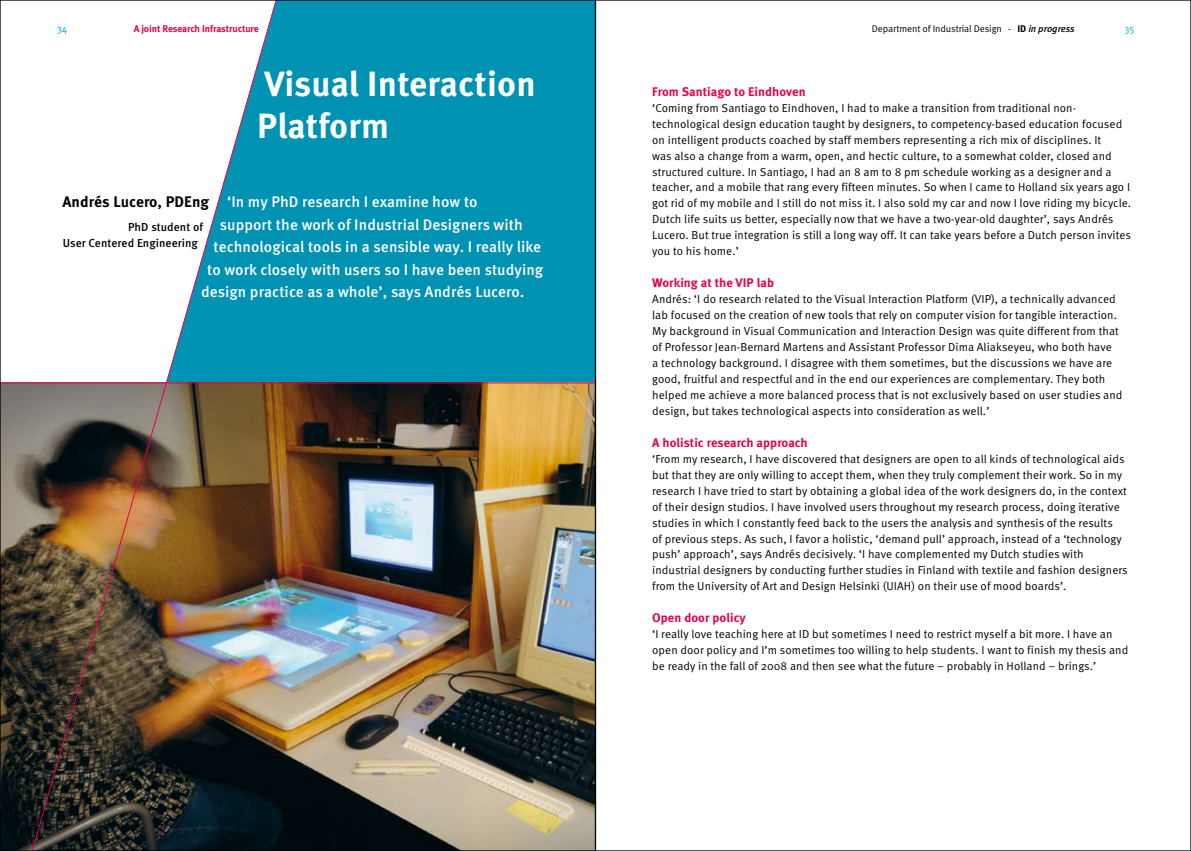
<style>
.page{position:relative;width:1191px;height:851px;background:#fff}
.page>*{position:absolute;margin:0;border:0;box-sizing:border-box;transform-origin:0 0}
.t1{font:700 35px/42.5px "Meta OT";letter-spacing:.005em;color:#fff}
.t2{font:500 15.25px "Meta OT";letter-spacing:.005em;color:#fff}
.t3{font:700 15.25px "Meta OT";letter-spacing:.005em;color:#000}
.t4{font:700 12.5px "Meta OT";letter-spacing:.005em;color:#e3004e}
.t5{font:11.5px/16px "Meta OT";letter-spacing:.005em;color:#000}
.t6{font:500 11.5px/16px "Meta OT";letter-spacing:.005em;color:#000}
.t7{font:9.75px "Meta OT";letter-spacing:-.01em;color:#000}
.t8{font:700 9.75px "Meta OT";letter-spacing:-.01em;color:#e3004e}
.t9{font:9.75px "Meta OT";color:#009ee0}
.s1{font-weight:700}
.s2{font-weight:500;font-style:italic}
</style>
<div class="page">
<div style="left:281px;top:2px;width:312px;height:380px;background:#0092b2"></div>
<img style="left:2px;top:383px;width:591px;height:465px">
<img style="left:25px;top:2px;width:256px;height:846px">
<hr style="left:0;top:382px;width:595px;height:1px;background:#e3004e">
<p class="t9" style="left:57px;top:22px;width:12px">34</p>
<p class="t8" style="left:134px;top:22px;width:127px">A joint Research Infrastructure</p>
<p class="t7" style="left:872px;top:22px;width:204px">Department of Industrial Design - <span class="s1">ID</span> <span class="s2">in progress</span></p>
<p class="t9" style="left:1124px;top:22px;width:11px">35</p>
<h1 class="t1" style="left:257px;top:63px;width:280px">Visual Interaction<br>Platform</h1>
<h2 class="t3" style="left:62px;top:192px;width:148px">Andrés Lucero, PDEng</h2>
<p class="t6" style="left:63px;top:219px;width:142px;text-indent:65px">PhD student of<br>User Centered Engineering</p>
<h2 class="t2" style="left:227px;top:193px;width:252px">‘In my PhD research I examine how to</h2>
<h2 class="t2" style="left:220px;top:215px;width:304px">support the work of Industrial Designers with</h2>
<h2 class="t2" style="left:213px;top:238px;width:329px">technological tools in a sensible way. I really like</h2>
<h2 class="t2" style="left:207px;top:260px;width:337px">to work closely with users so I have been studying</h2>
<h2 class="t2" style="left:201px;top:283px;width:325px">design practice as a whole’, says Andrés Lucero.</h2>
<p class="t4" style="left:652px;top:83px;width:155px">From Santiago to Eindhoven</p>
<p class="t5" style="left:652px;top:100px;width:480px">‘Coming from Santiago to Eindhoven, I had to make a transition from traditional non&shy;technological design education taught by designers, to competency-based education focused on intelligent products coached by staff members representing a rich mix of disciplines. It<br>was also a change from a warm, open, and hectic culture, to a somewhat colder, closed and structured culture. In Santiago, I had an 8 am to 8 pm schedule working as a designer and a teacher, and a mobile that rang every fifteen minutes. So when I came to Holland six years ago I got rid of my mobile and I still do not miss it. I also sold my car and now I love riding my bicycle.<br>Dutch life suits us better, especially now that we have a two-year-old daughter’, says Andrés Lucero. But true integration is still a long way off. It can take years before a Dutch person invites you to his home.’</p>
<p class="t4" style="left:652px;top:275px;width:123px">Working at the VIP lab</p>
<p class="t5" style="left:652px;top:291px;width:472px">Andrés: ‘I do research related to the Visual Interaction Platform (VIP), a technically advanced lab focused on the creation of new tools that rely on computer vision for tangible interaction.<br>My background in Visual Communication and Interaction Design was quite different from that of Professor Jean-Bernard Martens and Assistant Professor Dima Aliakseyeu, who both have<br>a technology background. I disagree with them sometimes, but the discussions we have are good, fruitful and respectful and in the end our experiences are complementary. They both helped me achieve a more balanced process that is not exclusively based on user studies and design, but takes technological aspects into consideration as well.’</p>
<p class="t4" style="left:652px;top:434px;width:157px">A holistic research approach</p>
<p class="t5" style="left:652px;top:451px;width:477px">‘From my research, I have discovered that designers are open to all kinds of technological aids but that they are only willing to accept them, when they truly complement their work. So in my research I have tried to start by obtaining a global idea of the work designers do, in the context of their design studios. I have involved users throughout my research process, doing iterative studies in which I constantly feed back to the users the analysis and synthesis of the results<br>of previous steps. As such, I favor a holistic, ‘demand pull’ approach, instead of a ‘technology push’ approach’, says Andrés decisively. ‘I have complemented my Dutch studies with industrial designers by conducting further studies in Finland with textile and fashion designers from the University of Art and Design Helsinki (UIAH) on their use of mood boards’.</p>
<p class="t4" style="left:652px;top:610px;width:95px">Open door policy</p>
<p class="t5" style="left:652px;top:626px;width:477px">‘I really love teaching here at ID but sometimes I need to restrict myself a bit more. I have an open door policy and I’m sometimes too willing to help students. I want to finish my thesis and be ready in the fall of 2008 and then see what the future – probably in Holland – brings.’</p>
</div>
